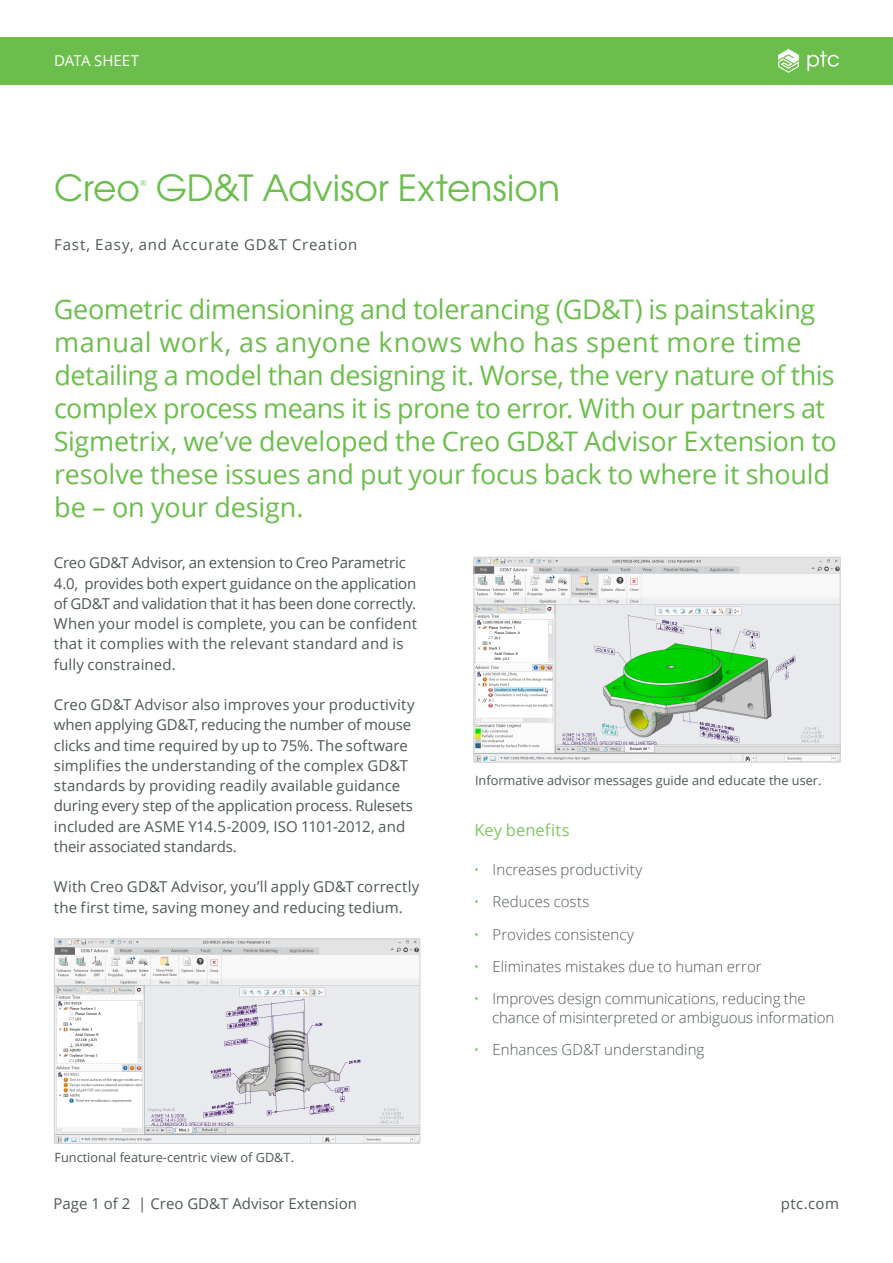
<style>
.page{position:relative;width:893px;height:1263px;background:#fff}
.page>*{position:absolute;margin:0;border:0;box-sizing:border-box;transform-origin:0 0}
._1__Headline{font:36px "Te X Gyre Adventor";color:#6cbe4c}
._3__Introduction{font:27px/33px "Open Sans";letter-spacing:-.01em;color:#6cbe4c}
._3__Text_Subhead_1{font:16.5px "Open Sans";letter-spacing:.005em;color:#82c663}
._4__Text_Body{font:15px/20.2px "Open Sans";color:#4e5758}
.t1{font:300 15px/18.8px "Open Sans";color:#4e5758}
._2__Headline_Subhead{font:15px "Open Sans";letter-spacing:.055em;color:#4e5758}
.t2{font:15px "Open Sans";color:#fff}
._6__Caption{font:12.75px "Open Sans";color:#4e5758}
._1__Headline-2{font:8.7px "Te X Gyre Adventor";color:#6cbe4c}
.s1{color:#6cbe4c}
</style>
<div class="page">
<div style="left:0;top:37px;width:893px;height:48px;background:#6cbe4c"></div>
<svg style="left:778px;top:49px;width:21px;height:24px"></svg>
<svg style="left:807px;top:51px;width:32px;height:20px"></svg>
<img style="left:56px;top:940px;width:362px;height:202px">
<div style="left:54px;top:938px;width:366px;height:206px;border:1px solid #d1d2d4"></div>
<img style="left:476px;top:559px;width:363px;height:201px">
<div style="left:474px;top:557px;width:367px;height:205px;border:1px solid #d1d2d4"></div>
<p class="t2" style="left:54px;top:50px;width:87px">DATA SHEET</p>
<p class="_1__Headline" style="left:54px;top:159px;width:507px">Creo GD&amp;T Advisor Extension</p>
<p class="_1__Headline-2" style="left:140px;top:176px;width:8px">®</p>
<p class="_2__Headline_Subhead" style="left:54px;top:235px;width:305px">Fast, Easy, and Accurate GD&amp;T Creation</p>
<p class="_3__Introduction" style="left:54px;top:292px;width:785px">Geometric dimensioning and tolerancing (GD&amp;T) is painstaking manual work, as anyone knows who has spent more time detailing a model than designing it. Worse, the very nature of this complex process means it is prone to error. With our partners at Sigmetrix, we’ve developed the Creo GD&amp;T Advisor Extension to resolve these issues and put your focus back to where it should be – on your design.</p>
<p class="_4__Text_Body" style="left:54px;top:552px;width:365px">Creo GD&amp;T Advisor, an extension to Creo Parametric 4.0, provides both expert guidance on the application of GD&amp;T and validation that it has been done correctly.<br>When your model is complete, you can be confident that it complies with the relevant standard and is fully constrained.</p>
<p class="_4__Text_Body" style="left:54px;top:694px;width:362px">Creo GD&amp;T Advisor also improves your productivity when applying GD&amp;T, reducing the number of mouse clicks and time required by up to 75%. The software simplifies the understanding of the complex GD&amp;T standards by providing readily available guidance during every step of the application process. Rulesets included are ASME Y14.5-2009, ISO 1101-2012, and their associated standards.</p>
<p class="_4__Text_Body" style="left:54px;top:876px;width:367px">With Creo GD&amp;T Advisor, you’ll apply GD&amp;T correctly the first time, saving money and reducing tedium.</p>
<p class="_6__Caption" style="left:475px;top:771px;width:348px">Informative advisor messages guide and educate the user.</p>
<p class="_3__Text_Subhead_1" style="left:474px;top:819px;width:97px">Key benefits</p>
<p class="t1" style="left:474px;top:860px;width:170px"><span class="s1">•</span> Increases productivity</p>
<p class="t1" style="left:474px;top:892px;width:117px"><span class="s1">•</span> Reduces costs</p>
<p class="t1" style="left:474px;top:924px;width:162px"><span class="s1">•</span> Provides consistency</p>
<p class="t1" style="left:474px;top:957px;width:289px"><span class="s1">•</span> Eliminates mistakes due to human error</p>
<p class="t1" style="left:492px;top:989px;width:344px;text-indent:-18px"><span class="s1">•</span> Improves design communications, reducing the chance of misinterpreted or ambiguous information</p>
<p class="t1" style="left:474px;top:1040px;width:232px"><span class="s1">•</span> Enhances GD&amp;T understanding</p>
<p class="_6__Caption" style="left:54px;top:1148px;width:241px">Functional feature-centric view of GD&amp;T.</p>
<p class="_4__Text_Body" style="left:53px;top:1193px;width:305px">Page 1 of 2 | Creo GD&amp;T Advisor Extension</p>
<p class="_4__Text_Body" style="left:781px;top:1193px;width:60px">ptc.com</p>
</div>
